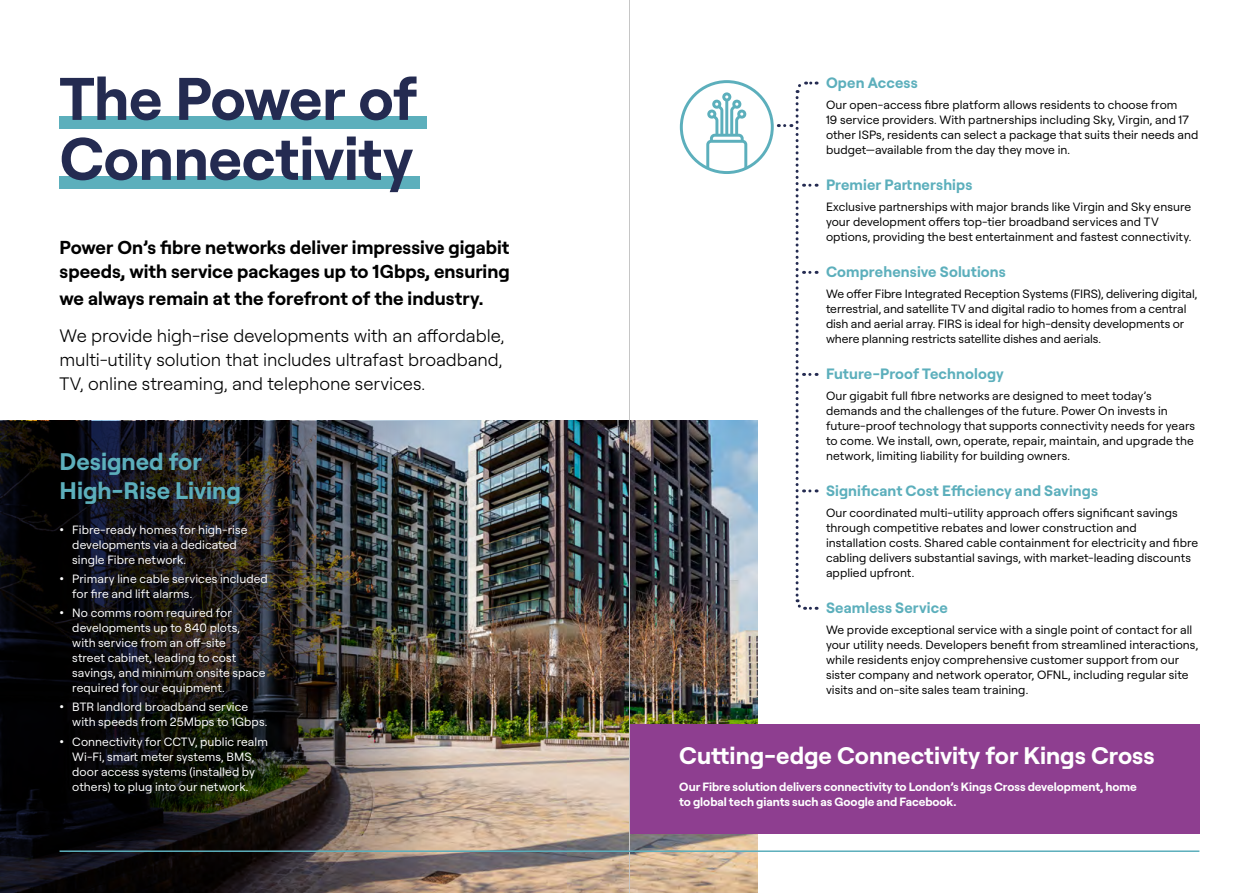
<style>
.page{position:relative;width:1259px;height:893px;background:#fff}
.page>*{position:absolute;margin:0;border:0;box-sizing:border-box;transform-origin:0 0}
.t1{font:700 60px/60px "Roobert";letter-spacing:-.005em;color:#242b51}
.t2{font:700 24px "Roobert";color:#fff}
.t3{font:700 24px/28.8px "Roobert";color:#5cafbc}
.t4{font:700 18.75px/24px "Roobert";color:#000}
.t5{font:300 18px/24px "Roobert";letter-spacing:-.005em;color:#000;text-align:justify}
.t6{font:700 15px "Roobert";letter-spacing:.01em;color:#5cafbc}
.t7{font:12px/15px "Roobert";letter-spacing:.005em;color:#000}
.t8{font:12px/15px "Roobert";letter-spacing:.005em;color:#fff}
.t9{font:700 12px/15px "Roobert";letter-spacing:-.005em;color:#fff}
.s1{font-weight:700}
</style>
<div class="page">
<div style="left:60px;top:176px;width:360px;height:12px;background:#5cafbc"></div>
<div style="left:60px;top:116px;width:367px;height:13px;background:#5cafbc"></div>
<img style="left:449px;top:421px;width:308px;height:472px">
<img style="left:0;top:421px;width:449px;height:472px">
<div style="left:630px;top:724px;width:569px;height:109px;background:#8e3e90"></div>
<div style="left:722px;top:92px;width:9px;height:9px;border:3px solid #5cafbc;border-radius:50%"></div>
<div style="left:680px;top:80px;width:94px;height:94px;border:3px solid #5cafbc;border-radius:50%"></div>
<svg style="left:704px;top:97px;width:45px;height:74px"></svg>
<svg style="left:778px;top:81px;width:39px;height:529px"></svg>
<hr style="left:629px;top:0;width:1px;height:893px;background:#c6c6c6">
<hr style="left:60px;top:850px;width:1139px;height:2px;background:#5cafbc">
<h1 class="t1" style="left:60px;top:65px;width:359px">The Power of<br>Connectivity</h1>
<h3 class="t4" style="left:60px;top:234px;width:452px">Power On’s fibre networks deliver impressive gigabit speeds, with service packages up to 1Gbps, ensuring</h3>
<h3 class="t4" style="left:60px;top:285px;width:425px">we always remain at the forefront of the industry.</h3>
<h3 class="t5" style="left:60px;top:322px;width:446px">We provide high-rise developments with an affordable, multi-utility solution that includes ultrafast broadband, TV, online streaming, and telephone services.</h3>
<h2 class="t3" style="left:60px;top:446px;width:183px">Designed for<br>High-Rise Living</h2>
<p class="t8" style="left:72px;top:521px;width:177px;text-indent:-13px"><span class="s1">•</span> Fibre-ready homes for high-rise developments via a dedicated single Fibre network.</p>
<p class="t8" style="left:72px;top:571px;width:197px;text-indent:-13px"><span class="s1">•</span> Primary line cable services included for fire and lift alarms.</p>
<p class="t8" style="left:72px;top:605px;width:195px;text-indent:-13px"><span class="s1">•</span> No comms room required for developments up to 840 plots, with service from an off-site<br>street cabinet, leading to cost savings, and minimum onsite space required for our equipment.</p>
<p class="t8" style="left:72px;top:699px;width:197px;text-indent:-13px"><span class="s1">•</span> BTR landlord broadband service with speeds from 25Mbps to 1Gbps.</p>
<p class="t8" style="left:60px;top:733px;width:210px;text-align:center"><span class="s1">•</span> Connectivity for CCTV, public realm Wi-Fi, smart meter systems, BMS, door access systems (installed by others) to plug into our network.</p>
<p class="t6" style="left:826px;top:72px;width:93px">Open Access</p>
<p class="t7" style="left:826px;top:97px;width:374px">Our open-access fibre platform allows residents to choose from<br>19 service providers. With partnerships including Sky, Virgin, and 17 other ISPs, residents can select a package that suits their needs and budget—available from the day they move in.</p>
<p class="t6" style="left:826px;top:174px;width:148px">Premier Partnerships</p>
<p class="t7" style="left:826px;top:199px;width:367px">Exclusive partnerships with major brands like Virgin and Sky ensure your development offers top-tier broadband services and TV options, providing the best entertainment and fastest connectivity.</p>
<p class="t6" style="left:826px;top:261px;width:181px">Comprehensive Solutions</p>
<p class="t7" style="left:826px;top:286px;width:373px">We offer Fibre Integrated Reception Systems (FIRS), delivering digital, terrestrial, and satellite TV and digital radio to homes from a central dish and aerial array. FIRS is ideal for high-density developments or where planning restricts satellite dishes and aerials.</p>
<p class="t6" style="left:826px;top:363px;width:179px">Future-Proof Technology</p>
<p class="t7" style="left:826px;top:388px;width:371px">Our gigabit full fibre networks are designed to meet today’s demands and the challenges of the future. Power On invests in future-proof technology that supports connectivity needs for years to come. We install, own, operate, repair, maintain, and upgrade the network, limiting liability for building owners.</p>
<p class="t6" style="left:826px;top:480px;width:274px">Significant Cost Efficiency and Savings</p>
<p class="t7" style="left:826px;top:505px;width:374px">Our coordinated multi-utility approach offers significant savings through competitive rebates and lower construction and installation costs. Shared cable containment for electricity and fibre cabling delivers substantial savings, with market-leading discounts applied upfront.</p>
<p class="t6" style="left:826px;top:597px;width:123px">Seamless Service</p>
<p class="t7" style="left:826px;top:622px;width:374px">We provide exceptional service with a single point of contact for all your utility needs. Developers benefit from streamlined interactions, while residents enjoy comprehensive customer support from our sister company and network operator, OFNL, including regular site visits and on-site sales team training.</p>
<h2 class="t2" style="left:679px;top:738px;width:477px">Cutting-edge Connectivity for Kings Cross</h2>
<p class="t9" style="left:679px;top:778px;width:459px">Our Fibre solution delivers connectivity to London’s Kings Cross development, home to global tech giants such as Google and Facebook.</p>
</div>
